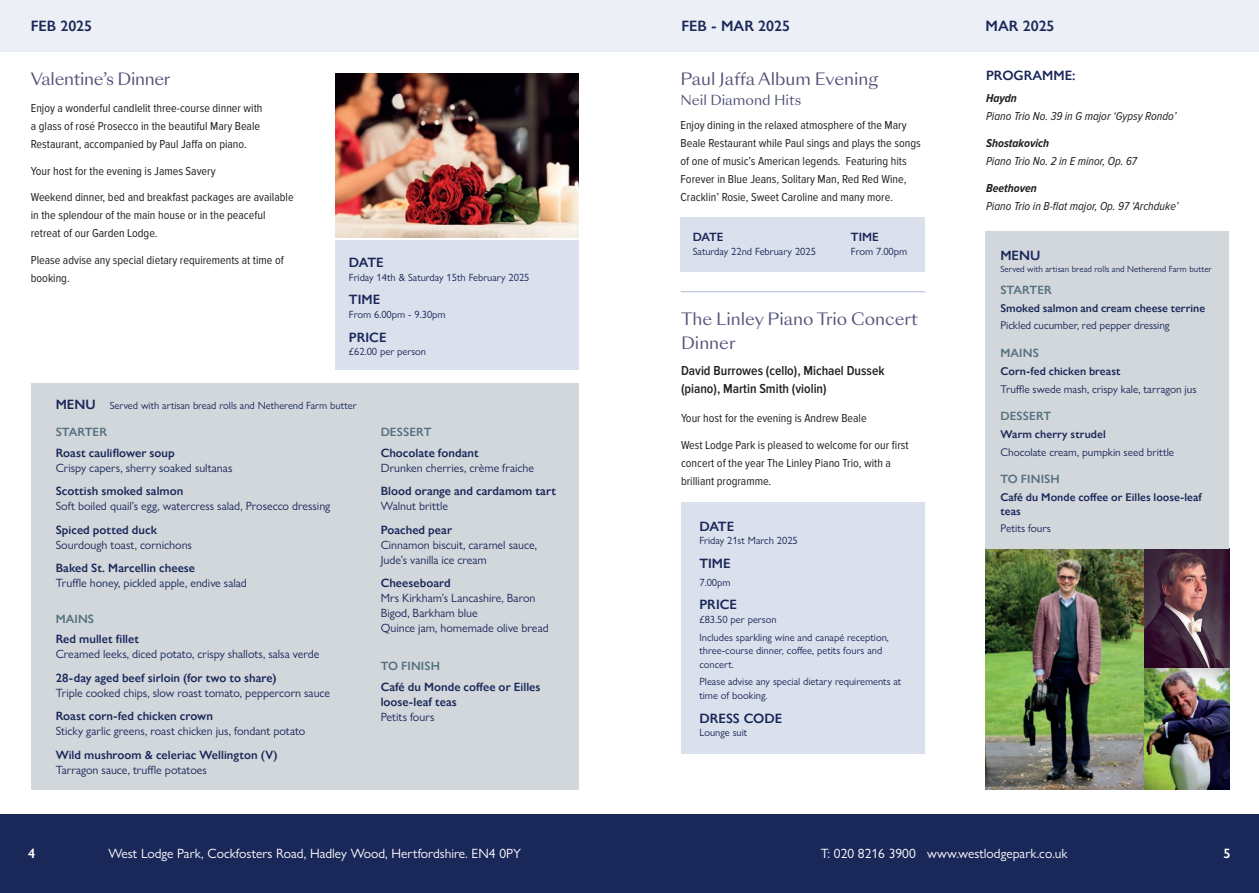
<style>
.page{position:relative;width:1259px;height:893px;background:#fff}
.page>*{position:absolute;margin:0;border:0;box-sizing:border-box;transform-origin:0 0}
.Paragraph_Style_4{font:16.5px/24px "Sang Bleu Sunrise Trial";color:#525379}
.Paragraph_Style_4-2{font:16.5px "Sang Bleu Sunrise";color:#525379}
.Paragraph_Style_4-3{font:16.5px "Sang Bleu Sunrise";letter-spacing:-.02em;color:#525379}
.Paragraph_Style_4-4{font:600 15px "Gill Sans Nova";color:#1a2759}
.Paragraph_Style_4-5{font:13.5px "Gill Sans Nova";color:#fff}
.t1{font:600 13.5px/18px "Proxima Nova Cond";color:#231f20}
.Paragraph_Style_4-6{font:600 13.5px "Gill Sans Nova";color:#1a2759}
.Paragraph_Style_4-7{font:13.5px "Sang Bleu Sunrise";color:#525379}
.Paragraph_Style_4-8{font:600 13.5px "Gill Sans Nova";color:#fff}
.t2{font:12px/18px "Proxima Nova Cond";color:#231f20}
.Paragraph_Style_7{font:12px/15px "Gill Sans Nova";color:#1a2759}
.Paragraph_Style_7-2{font:600 12px/15px "Gill Sans Nova";letter-spacing:.005em;color:#1a2759}
.t3{font:italic 12px/18px "Proxima Nova Cond";color:#231f20}
.Paragraph_Style_6{font:600 12px "Gill Sans Nova";letter-spacing:.01em;color:#55717f}
.Paragraph_Style_4-9{font:600 12px "Gill Sans Nova";color:#1a2759}
.Paragraph_Style_7-3{font:11.25px "Gill Sans Nova";color:#1a2759}
.Paragraph_Style_7-4{font:600 11.25px/13.5px "Gill Sans Nova";letter-spacing:.005em;color:#1a2759}
.Paragraph_Style_4-10{font:10.5px/13.5px "Gill Sans Nova";color:#1a2759}
.Paragraph_Style_4-11{font:9px "Gill Sans Nova";color:#1a2759}
.s1{font-weight:600;font-size:13.5px}
.s2{font-weight:600}
.s3{font-weight:400}
.s4{font-weight:700}
</style>
<div class="page">
<div style="left:680px;top:218px;width:244px;height:54px;background:#dae0ec"></div>
<div style="left:0;top:814px;width:1259px;height:79px;background:#1a2759"></div>
<div style="left:0;top:0;width:634px;height:51px;background:#eceff5"></div>
<div style="left:630px;top:0;width:629px;height:51px;background:#eceff5"></div>
<hr style="left:681px;top:291px;width:244px;height:1px;background:#aebad4">
<div style="left:335px;top:240px;width:243px;height:129px;background:#dae0ec"></div>
<img style="left:335px;top:73px;width:243px;height:164px">
<div style="left:31px;top:383px;width:547px;height:406px;background:#d2d7dc"></div>
<img style="left:985px;top:548px;width:244px;height:241px">
<div style="left:681px;top:503px;width:243px;height:251px;background:#dae0ec"></div>
<div style="left:985px;top:231px;width:244px;height:317px;background:#d2d7dc"></div>
<p class="Paragraph_Style_4-4" style="left:31px;top:17px;width:63px">FEB 2025</p>
<p class="Paragraph_Style_4-4" style="left:681px;top:17px;width:110px">FEB - MAR 2025</p>
<p class="Paragraph_Style_4-4" style="left:985px;top:17px;width:70px">MAR 2025</p>
<p class="Paragraph_Style_4-3" style="left:31px;top:68px;width:141px">Valentine’s Dinner</p>
<p class="t2" style="left:31px;top:100px;width:233px">Enjoy a wonderful candlelit three-course dinner with a glass of rosé Prosecco in the beautiful Mary Beale<br>Restaurant, accompanied by Paul Jaffa on piano.</p>
<p class="t2" style="left:31px;top:162px;width:186px">Your host for the evening is James Savery</p>
<p class="t2" style="left:31px;top:189px;width:264px">Weekend dinner, bed and breakfast packages are available in the splendour of the main house or in the peaceful retreat of our Garden Lodge.</p>
<p class="t2" style="left:31px;top:251px;width:254px">Please advise any special dietary requirements at time of booking.</p>
<p class="Paragraph_Style_4-6" style="left:349px;top:254px;width:36px">DATE</p>
<p class="Paragraph_Style_4-10" style="left:349px;top:270px;width:182px">Friday 14th &amp; Saturday 15th February 2025</p>
<p class="Paragraph_Style_4-6" style="left:349px;top:291px;width:33px">TIME</p>
<p class="Paragraph_Style_4-10" style="left:349px;top:307px;width:98px">From 6.00pm - 9.30pm</p>
<p class="Paragraph_Style_4-6" style="left:349px;top:329px;width:39px">PRICE</p>
<p class="Paragraph_Style_4-10" style="left:349px;top:345px;width:79px">£62.00 per person</p>
<p class="Paragraph_Style_4-10" style="left:56px;top:399px;width:302px"><span class="s1">MENU</span> Served with artisan bread rolls and Netherend Farm butter</p>
<p class="Paragraph_Style_6" style="left:56px;top:424px;width:53px">STARTER</p>
<p class="Paragraph_Style_6" style="left:381px;top:424px;width:52px">DESSERT</p>
<p class="Paragraph_Style_7" style="left:56px;top:445px;width:178px"><span class="s2">Roast cauliflower soup<br></span>Crispy capers, sherry soaked sultanas</p>
<p class="Paragraph_Style_7" style="left:56px;top:483px;width:276px"><span class="s2">Scottish smoked salmon<br></span>Soft boiled quail’s egg, watercress salad, Prosecco dressing</p>
<p class="Paragraph_Style_7" style="left:56px;top:522px;width:138px"><span class="s2">Spiced potted duck<br></span>Sourdough toast, cornichons</p>
<p class="Paragraph_Style_7" style="left:56px;top:560px;width:193px"><span class="s2">Baked St. Marcellin cheese<br></span>Truffle honey, pickled apple, endive salad</p>
<p class="Paragraph_Style_6" style="left:56px;top:611px;width:40px">MAINS</p>
<p class="Paragraph_Style_7" style="left:56px;top:631px;width:265px"><span class="s2">Red mullet fillet<br></span>Creamed leeks, diced potato, crispy shallots, salsa verde</p>
<p class="Paragraph_Style_7" style="left:56px;top:670px;width:276px"><span class="s2">28-day aged beef sirloin (for two to share)<br></span>Triple cooked chips, slow roast tomato, peppercorn sauce</p>
<p class="Paragraph_Style_7" style="left:56px;top:708px;width:251px"><span class="s2">Roast corn-fed chicken crown<br></span>Sticky garlic greens, roast chicken jus, fondant potato</p>
<p class="Paragraph_Style_7-2" style="left:56px;top:747px;width:223px">Wild mushroom &amp; celeriac Wellington (V)<br><span class="s3">Tarragon sauce, truffle potatoes</span></p>
<p class="Paragraph_Style_7" style="left:381px;top:445px;width:155px"><span class="s2">Chocolate fondant<br></span>Drunken cherries, crème fraiche</p>
<p class="Paragraph_Style_7-2" style="left:381px;top:483px;width:177px">Blood orange and cardamom tart<br><span class="s3">Walnut brittle</span></p>
<p class="Paragraph_Style_7" style="left:381px;top:522px;width:158px"><span class="s2">Poached pear<br></span>Cinnamon biscuit, caramel sauce,<br>Jude’s vanilla ice cream</p>
<p class="Paragraph_Style_7" style="left:381px;top:575px;width:170px"><span class="s2">Cheeseboard<br></span>Mrs Kirkham’s Lancashire, Baron<br>Bigod, Barkham blue<br>Quince jam, homemade olive bread</p>
<p class="Paragraph_Style_6" style="left:381px;top:659px;width:61px">TO FINISH</p>
<p class="Paragraph_Style_7-2" style="left:381px;top:679px;width:161px">Café du Monde coffee or Eilles loose-leaf teas<br><span class="s3">Petits fours</span></p>
<p class="Paragraph_Style_4-2" style="left:680px;top:68px;width:199px">Paul Jaffa Album Evening</p>
<p class="t2" style="left:680px;top:116px;width:242px">Enjoy dining in the relaxed atmosphere of the Mary Beale Restaurant while Paul sings and plays the songs of one of music’s American legends. Featuring hits Forever in Blue Jeans, Solitary Man, Red Red Wine, Cracklin’ Rosie, Sweet Caroline and many more.</p>
<p class="Paragraph_Style_4-7" style="left:680px;top:91px;width:122px">Neil Diamond Hits</p>
<p class="Paragraph_Style_4-9" style="left:693px;top:230px;width:32px">DATE</p>
<p class="Paragraph_Style_4-10" style="left:693px;top:244px;width:125px">Saturday 22nd February 2025</p>
<p class="Paragraph_Style_4-9" style="left:851px;top:230px;width:29px">TIME</p>
<p class="Paragraph_Style_4-10" style="left:851px;top:244px;width:58px">From 7.00pm</p>
<p class="Paragraph_Style_4" style="left:681px;top:308px;width:238px">The Linley Piano Trio Concert<br>Dinner</p>
<p class="t1" style="left:681px;top:362px;width:205px">David Burrowes (cello), Michael Dussek (piano), Martin Smith (violin)</p>
<p class="t2" style="left:681px;top:409px;width:187px">Your host for the evening is Andrew Beale</p>
<p class="t2" style="left:681px;top:436px;width:229px">West Lodge Park is pleased to welcome for our first concert of the year The Linley Piano Trio, with a brilliant programme.</p>
<p class="Paragraph_Style_4-6" style="left:699px;top:518px;width:36px">DATE</p>
<p class="Paragraph_Style_4-10" style="left:699px;top:534px;width:100px">Friday 21st March 2025</p>
<p class="Paragraph_Style_4-6" style="left:699px;top:555px;width:33px">TIME</p>
<p class="Paragraph_Style_4-10" style="left:699px;top:575px;width:33px">7.00pm</p>
<p class="Paragraph_Style_4-6" style="left:699px;top:596px;width:39px">PRICE</p>
<p class="Paragraph_Style_4-10" style="left:699px;top:612px;width:79px">£83.50 per person</p>
<p class="Paragraph_Style_4-10" style="left:699px;top:630px;width:191px">Includes sparkling wine and canapé reception, three-course dinner, coffee, petits fours and concert.</p>
<p class="Paragraph_Style_4-10" style="left:699px;top:675px;width:203px">Please advise any special dietary requirements at time of booking.</p>
<p class="Paragraph_Style_4-6" style="left:699px;top:710px;width:84px">DRESS CODE</p>
<p class="Paragraph_Style_4-10" style="left:699px;top:726px;width:49px">Lounge suit</p>
<p class="Paragraph_Style_4-6" style="left:986px;top:67px;width:91px">PROGRAMME:</p>
<p class="t3" style="left:986px;top:90px;width:192px"><span class="s4">Haydn<br></span>Piano Trio No. 39 in G major ‘Gypsy Rondo’</p>
<p class="t3" style="left:986px;top:134px;width:152px"><span class="s4">Shostakovich<br></span>Piano Trio No. 2 in E minor, Op. 67</p>
<p class="t3" style="left:986px;top:179px;width:194px"><span class="s4">Beethoven<br></span>Piano Trio in B-flat major, Op. 97 ‘Archduke’</p>
<p class="Paragraph_Style_4-6" style="left:1000px;top:247px;width:41px">MENU</p>
<p class="Paragraph_Style_4-11" style="left:1000px;top:263px;width:213px">Served with artisan bread rolls and Netherend Farm butter</p>
<p class="Paragraph_Style_6" style="left:1000px;top:282px;width:53px">STARTER</p>
<p class="Paragraph_Style_7-4" style="left:1000px;top:301px;width:206px">Smoked salmon and cream cheese terrine</p>
<p class="Paragraph_Style_7-3" style="left:1000px;top:319px;width:171px">Pickled cucumber, red pepper dressing</p>
<p class="Paragraph_Style_6" style="left:1000px;top:346px;width:40px">MAINS</p>
<p class="Paragraph_Style_7-4" style="left:1000px;top:364px;width:122px">Corn-fed chicken breast</p>
<p class="Paragraph_Style_7-3" style="left:1000px;top:382px;width:198px">Truffle swede mash, crispy kale, tarragon jus</p>
<p class="Paragraph_Style_6" style="left:1000px;top:409px;width:52px">DESSERT</p>
<p class="Paragraph_Style_7-4" style="left:1000px;top:428px;width:107px">Warm cherry strudel</p>
<p class="Paragraph_Style_7-3" style="left:1000px;top:445px;width:175px">Chocolate cream, pumpkin seed brittle</p>
<p class="Paragraph_Style_7-4" style="left:1000px;top:490px;width:203px">Café du Monde coffee or Eilles loose-leaf teas</p>
<p class="Paragraph_Style_7-3" style="left:1000px;top:522px;width:52px">Petits fours</p>
<p class="Paragraph_Style_6" style="left:1000px;top:472px;width:61px">TO FINISH</p>
<p class="Paragraph_Style_4-8" style="left:28px;top:845px;width:9px">4</p>
<p class="Paragraph_Style_4-5" style="left:108px;top:845px;width:414px">West Lodge Park, Cockfosters Road, Hadley Wood, Hertfordshire. EN4 0PY</p>
<p class="Paragraph_Style_4-5" style="left:821px;top:845px;width:248px">T: 020 8216 3900 www.westlodgepark.co.uk</p>
<p class="Paragraph_Style_4-8" style="left:1223px;top:845px;width:9px">5</p>
</div>
